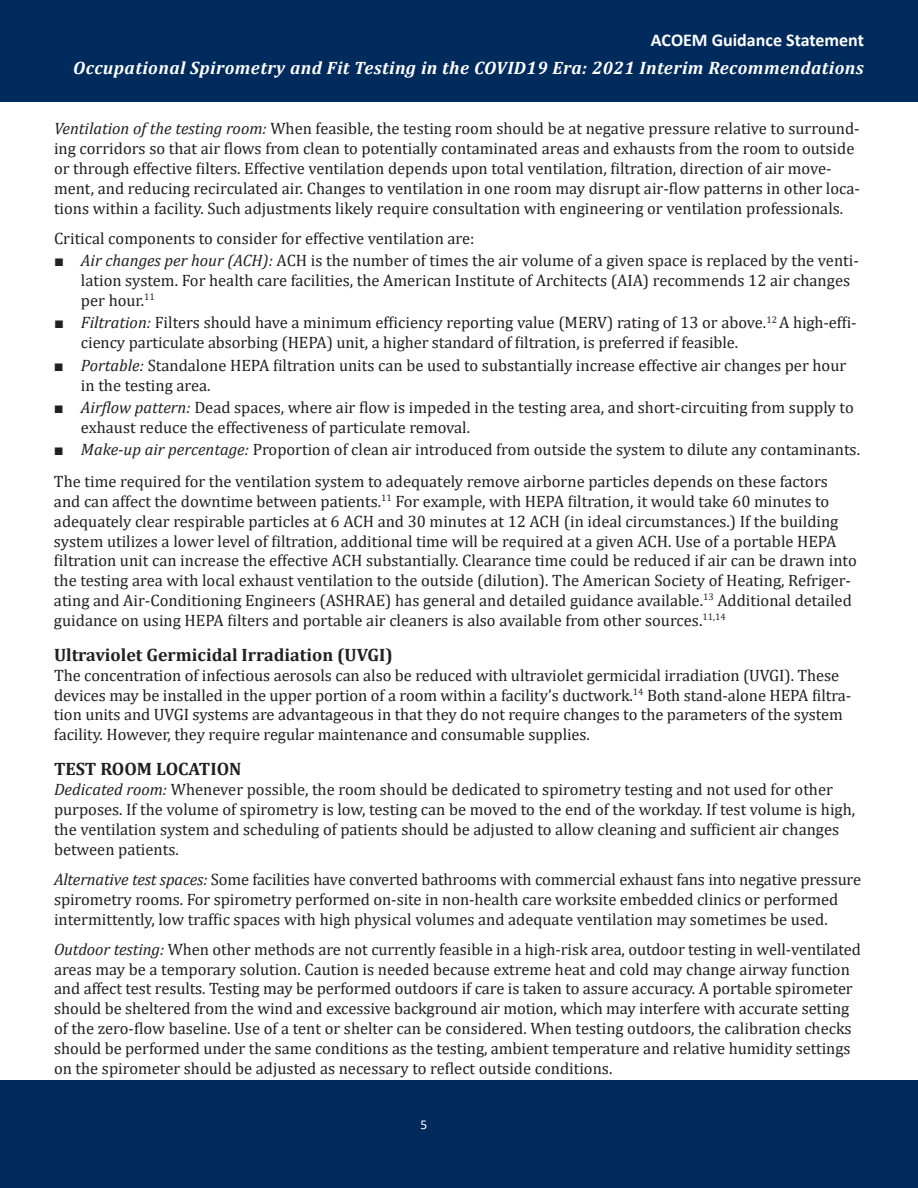
<style>
.page{position:relative;width:918px;height:1188px;background:#fff}
.page>*{position:absolute;margin:0;border:0;box-sizing:border-box;transform-origin:0 0}
.t1{font:italic 700 18px "Cambria";letter-spacing:.025em;color:#fff}
.t2{font:700 18px "Cambria";color:#231f20}
.t3{font:700 18px "Calibri";color:#fff}
.t4{font:16.5px/19.8px "Cambria";color:#231f20}
.t5{font:13.5px "Calibri";color:#fff}
.s1{font-style:italic}
.s2{font-family:"Times New Roman"}
</style>
<div class="page">
<div style="left:0;top:1080px;width:918px;height:108px;background:#002b5c"></div>
<div style="left:0;top:0;width:918px;height:102px;background:#002b5c"></div>
<p class="t3" style="left:651px;top:27px;width:215px">ACOEM Guidance Statement</p>
<p class="t1" style="left:73px;top:55px;width:792px">Occupational Spirometry and Fit Testing in the COVID19 Era: 2021 Interim Recommendations</p>
<p class="t4" style="left:54px;top:119px;width:807px"><span class="s1">Ventilation of the testing room:</span> When feasible, the testing room should be at negative pressure relative to surround&shy;ing corridors so that air flows from clean to potentially contaminated areas and exhausts from the room to outside or through effective filters. Effective ventilation depends upon total ventilation, filtration, direction of air move&shy;ment, and reducing recirculated air. Changes to ventilation in one room may disrupt air-flow patterns in other loca&shy;tions within a facility. Such adjustments likely require consultation with engineering or ventilation professionals.</p>
<p class="t4" style="left:54px;top:228px;width:422px">Critical components to consider for effective ventilation are:</p>
<p class="t4" style="left:81px;top:251px;width:779px;text-indent:-27px"><span class="s2">■</span> <span class="s1">Air changes per hour (ACH):</span> ACH is the number of times the air volume of a given space is replaced by the venti&shy;lation system. For health care facilities, the American Institute of Architects (AIA) recommends 12 air changes per hour.<sup>11</sup></p>
<p class="t4" style="left:81px;top:313px;width:777px;text-indent:-27px"><span class="s2">■</span> <span class="s1">Filtration:</span> Filters should have a minimum efficiency reporting value (MERV) rating of 13 or above.<sup>12</sup> A high-effi&shy;ciency particulate absorbing (HEPA) unit, a higher standard of filtration, is preferred if feasible.</p>
<p class="t4" style="left:81px;top:355px;width:767px;text-indent:-27px"><span class="s2">■</span> <span class="s1">Portable:</span> Standalone HEPA filtration units can be used to substantially increase effective air changes per hour in the testing area.</p>
<p class="t4" style="left:81px;top:397px;width:774px;text-indent:-27px"><span class="s2">■</span> <span class="s1">Airflow pattern:</span> Dead spaces, where air flow is impeded in the testing area, and short-circuiting from supply to exhaust reduce the effectiveness of particulate removal.</p>
<p class="t4" style="left:54px;top:434px;width:808px;line-height:31.8px"><span class="s2">■</span> <span class="s1">Make-up air percentage:</span> Proportion of clean air introduced from outside the system to dilute any contaminants.<br>The time required for the ventilation system to adequately remove airborne particles depends on these factors</p>
<p class="t4" style="left:54px;top:491px;width:804px">and can affect the downtime between patients.<sup>11</sup> For example, with HEPA filtration, it would take 60 minutes to adequately clear respirable particles at 6 ACH and 30 minutes at 12 ACH (in ideal circumstances.) If the building system utilizes a lower level of filtration, additional time will be required at a given ACH. Use of a portable HEPA filtration unit can increase the effective ACH substantially. Clearance time could be reduced if air can be drawn into the testing area with local exhaust ventilation to the outside (dilution). The American Society of Heating, Refriger&shy;ating and Air-Conditioning Engineers (ASHRAE) has general and detailed guidance available.<sup>13</sup> Additional detailed guidance on using HEPA filters and portable air cleaners is also available from other sources.<sup>11,14</sup></p>
<p class="t2" style="left:54px;top:642px;width:340px">Ultraviolet Germicidal Irradiation (UVGI)</p>
<p class="t4" style="left:54px;top:665px;width:799px">The concentration of infectious aerosols can also be reduced with ultraviolet germicidal irradiation (UVGI). These devices may be installed in the upper portion of a room within a facility’s ductwork.<sup>14</sup> Both stand-alone HEPA filtra&shy;tion units and UVGI systems are advantageous in that they do not require changes to the parameters of the system facility. However, they require regular maintenance and consumable supplies.</p>
<p class="t2" style="left:54px;top:757px;width:189px">TEST ROOM LOCATION</p>
<p class="t4" style="left:54px;top:780px;width:803px"><span class="s1">Dedicated room:</span> Whenever possible, the room should be dedicated to spirometry testing and not used for other purposes. If the volume of spirometry is low, testing can be moved to the end of the workday. If test volume is high, the ventilation system and scheduling of patients should be adjusted to allow cleaning and sufficient air changes between patients.</p>
<p class="t4" style="left:54px;top:869px;width:809px"><span class="s1">Alternative test spaces:</span> Some facilities have converted bathrooms with commercial exhaust fans into negative pressure spirometry rooms. For spirometry performed on-site in non-health care worksite embedded clinics or performed intermittently, low traffic spaces with high physical volumes and adequate ventilation may sometimes be used.</p>
<p class="t4" style="left:54px;top:939px;width:809px"><span class="s1">Outdoor testing:</span> When other methods are not currently feasible in a high-risk area, outdoor testing in well-ventilated areas may be a temporary solution. Caution is needed because extreme heat and cold may change airway function and affect test results. Testing may be performed outdoors if care is taken to assure accuracy. A portable spirometer should be sheltered from the wind and excessive background air motion, which may interfere with accurate setting of the zero-flow baseline. Use of a tent or shelter can be considered. When testing outdoors, the calibration checks should be performed under the same conditions as the testing, ambient temperature and relative humidity settings on the spirometer should be adjusted as necessary to reflect outside conditions.</p>
<p class="t5" style="left:420px;top:1115px;width:8px">5</p>
</div>
